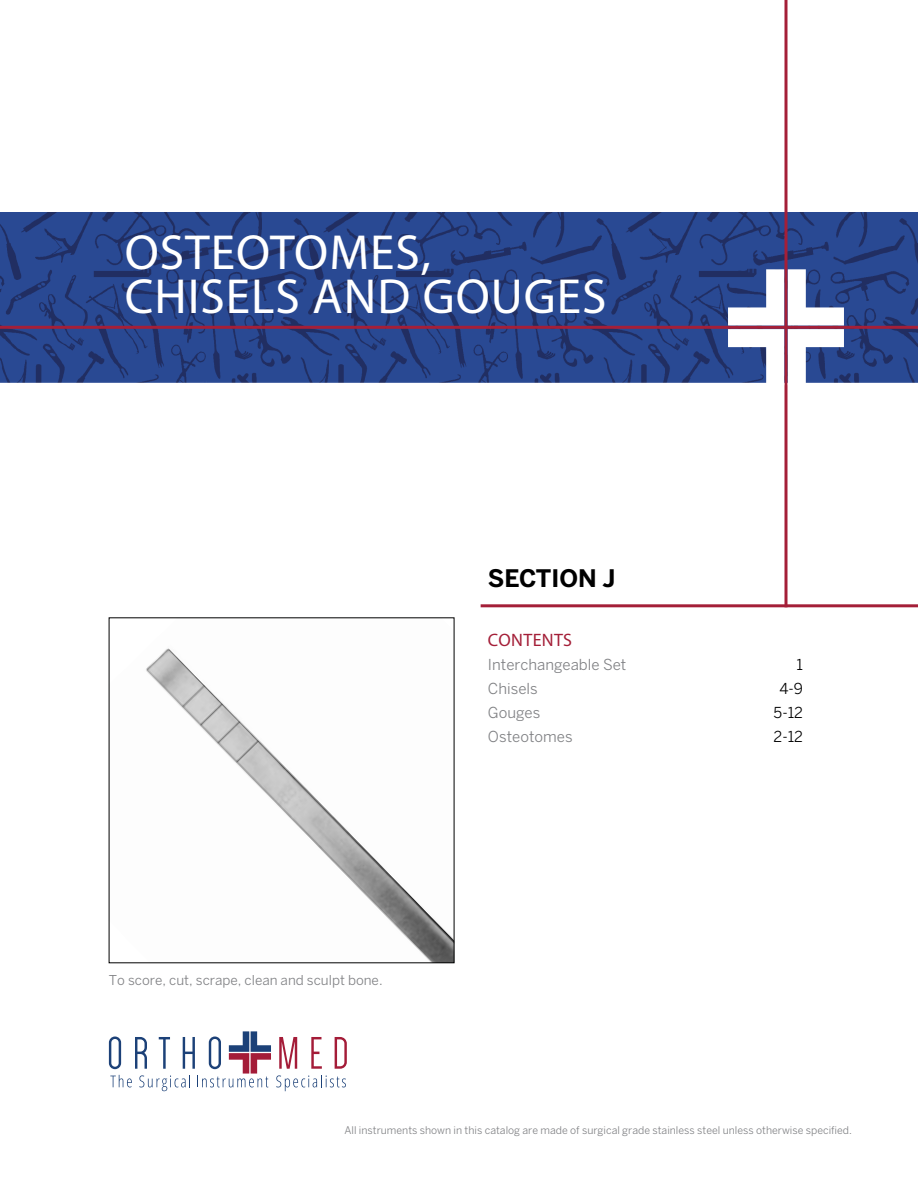
<style>
.page{position:relative;width:918px;height:1188px;background:#fff}
.page>*{position:absolute;margin:0;border:0;box-sizing:border-box;transform-origin:0 0}
.t1{font:49.5px/43.5px "Myriad Pro";letter-spacing:.02em;color:#fff}
.t2{font:700 24px "Benton Sans";color:#000}
.t3{font:18px "Myriad Pro";letter-spacing:.02em;color:#a41f38}
.t4{font:15px "Benton Sans";color:#818285}
.t5{font:15px "Benton Sans";color:#000}
.t6{font:13.5px "Benton Sans";color:#818285}
.t7{font:10.5px "Benton Sans";color:#818285}
</style>
<div class="page">
<img style="left:146px;top:648px;width:306px;height:313px">
<img style="left:0;top:212px;width:918px;height:171px">
<svg style="left:784px;top:0;width:4px;height:604px;background:#b45166"></svg>
<hr style="left:0;top:326px;width:918px;height:3px;background:#a41f38">
<hr style="left:481px;top:604px;width:437px;height:3px;background:#a41f38">
<svg style="left:728px;top:269px;width:116px;height:116px"></svg>
<svg style="left:109px;top:1031px;width:238px;height:60px"></svg>
<h1 class="t1" style="left:125px;top:230px;width:483px">OSTEOTOMES,<br>CHISELS AND GOUGES</h1>
<h2 class="t2" style="left:488px;top:564px;width:129px">SECTION J</h2>
<h3 class="t3" style="left:488px;top:629px;width:86px">CONTENTS</h3>
<p class="t6" style="left:109px;top:972px;width:275px">To score, cut, scrape, clean and sculpt bone.</p>
<h3 class="t4" style="left:488px;top:656px;width:140px">Interchangeable Set</h3>
<h3 class="t5" style="left:796px;top:656px;width:8px">1</h3>
<h3 class="t4" style="left:488px;top:680px;width:51px">Chisels</h3>
<h3 class="t5" style="left:779px;top:680px;width:25px">4-9</h3>
<h3 class="t4" style="left:488px;top:704px;width:54px">Gouges</h3>
<h3 class="t5" style="left:774px;top:704px;width:31px">5-12</h3>
<h3 class="t4" style="left:488px;top:728px;width:86px">Osteotomes</h3>
<h3 class="t5" style="left:774px;top:728px;width:31px">2-12</h3>
<p class="t7" style="left:344px;top:1124px;width:509px">All instruments shown in this catalog are made of surgical grade stainless steel unless otherwise specified.</p>
</div>
